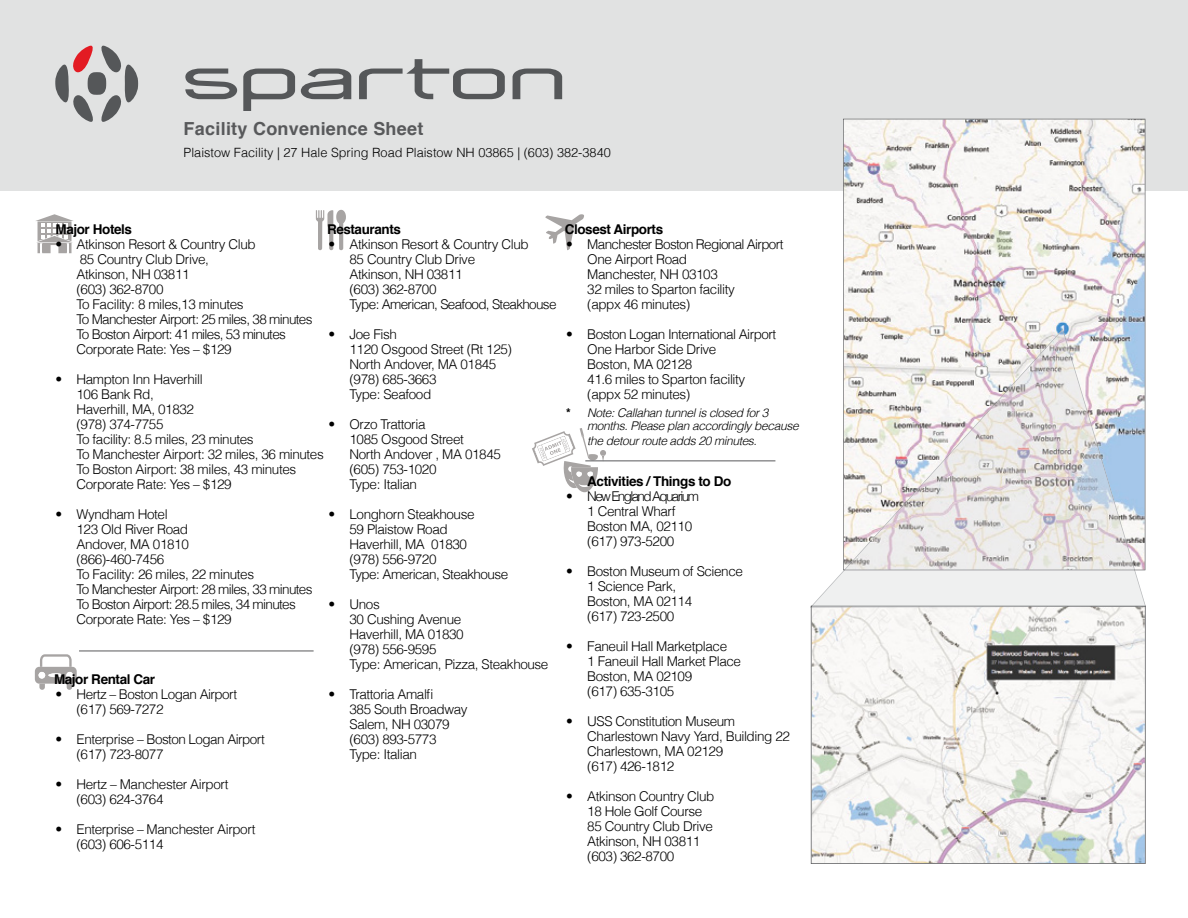
<style>
.page{position:relative;width:1188px;height:918px;background:#fff}
.page>*{position:absolute;margin:0;border:0;box-sizing:border-box;transform-origin:0 0}
.t1{font:700 18px "Helvetica";letter-spacing:.015em;color:#58595b}
.t2{font:300 13.5px/15px "Helvetica";letter-spacing:-.03em;color:#000}
.t3{font:700 13.5px "Helvetica";letter-spacing:-.03em;color:#000}
.t4{font:300 12.75px "Helvetica";color:#000}
.t5{font:italic 300 12px/13.5px "Helvetica";letter-spacing:-.03em;color:#000}
.s1{font-weight:700;font-style:normal}
</style>
<div class="page">
<div style="left:0;top:0;width:1188px;height:191px;background:#e1e2e2"></div>
<svg style="left:55px;top:45px;width:83px;height:77px"></svg>
<svg style="left:185px;top:69px;width:52px;height:30px"></svg>
<svg style="left:243px;top:69px;width:52px;height:42px"></svg>
<svg style="left:301px;top:69px;width:50px;height:30px"></svg>
<svg style="left:359px;top:59px;width:146px;height:40px"></svg>
<svg style="left:513px;top:69px;width:49px;height:30px"></svg>
<svg style="left:811px;top:608px;width:335px;height:256px;fill:#f6f4f3"></svg>
<svg style="left:843px;top:119px;width:302px;height:451px;fill:#f7f5f3"></svg>
<img style="left:844px;top:329px;width:291px;height:241px">
<svg style="left:810px;top:570px;width:336px;height:38px"></svg>
<svg style="left:545px;top:214px;width:39px;height:36px"></svg>
<svg style="left:316px;top:210px;width:30px;height:40px"></svg>
<svg style="left:36px;top:214px;width:37px;height:40px"></svg>
<svg style="left:35px;top:654px;width:42px;height:36px"></svg>
<div style="left:39px;top:672px;width:6px;height:7px;background:#fff;border-radius:50%"></div>
<div style="left:66px;top:672px;width:7px;height:7px;background:#fff;border-radius:50%"></div>
<svg style="left:48px;top:673px;width:15px;height:4px"></svg>
<svg style="left:532px;top:428px;width:74px;height:64px"></svg>
<hr style="left:79px;top:651px;width:235px;height:1px;background:#58595b">
<hr style="left:585px;top:460px;width:190px;height:1px;background:#58595b">
<h1 class="t1" style="left:184px;top:115px;width:241px">Facility Convenience Sheet</h1>
<p class="t4" style="left:184px;top:142px;width:429px">Plaistow Facility | 27 Hale Spring Road Plaistow NH 03865 | (603) 382-3840</p>
<p class="t3" style="left:56px;top:218px;width:78px">Major Hotels</p>
<p class="t2" style="left:77px;top:236px;width:237px;text-indent:-21px">• Atkinson Resort &amp; Country Club<br>85 Country Club Drive,<br>Atkinson, NH 03811<br>(603) 362-8700<br>To Facility: 8 miles,13 minutes<br>To Manchester Airport: 25 miles, 38 minutes<br>To Boston Airport: 41 miles, 53 minutes<br>Corporate Rate: Yes – $129</p>
<p class="t2" style="left:77px;top:371px;width:249px;text-indent:-21px">• Hampton Inn Haverhill<br>106 Bank Rd,<br>Haverhill, MA, 01832<br>(978) 374-7755<br>To facility: 8.5 miles, 23 minutes<br>To Manchester Airport: 32 miles, 36 minutes<br>To Boston Airport: 38 miles, 43 minutes<br>Corporate Rate: Yes – $129</p>
<p class="t2" style="left:77px;top:506px;width:237px;text-indent:-21px">• Wyndham Hotel<br>123 Old River Road<br>Andover, MA 01810<br>(866)-460-7456<br>To Facility: 26 miles, 22 minutes<br>To Manchester Airport: 28 miles, 33 minutes<br>To Boston Airport: 28.5 miles, 34 minutes<br>Corporate Rate: Yes – $129</p>
<p class="t3" style="left:327px;top:218px;width:75px">Restaurants</p>
<p class="t2" style="left:350px;top:236px;width:209px;text-indent:-21px">• Atkinson Resort &amp; Country Club<br>85 Country Club Drive<br>Atkinson, NH 03811<br>(603) 362-8700<br>Type: American, Seafood, Steakhouse</p>
<p class="t2" style="left:350px;top:326px;width:164px;text-indent:-21px">• Joe Fish<br>1120 Osgood Street (Rt 125)<br>North Andover, MA 01845 (978) 685-3663<br>Type: Seafood</p>
<p class="t2" style="left:350px;top:416px;width:153px;text-indent:-21px">• Orzo Trattoria<br>1085 Osgood Street<br>North Andover , MA 01845 (605) 753-1020<br>Type: Italian</p>
<p class="t2" style="left:350px;top:506px;width:160px;text-indent:-21px">• Longhorn Steakhouse<br>59 Plaistow Road<br>Haverhill, MA 01830<br>(978) 556-9720<br>Type: American, Steakhouse</p>
<p class="t2" style="left:350px;top:596px;width:200px;text-indent:-21px">• Unos<br>30 Cushing Avenue<br>Haverhill, MA 01830<br>(978) 556-9595<br>Type: American, Pizza, Steakhouse</p>
<p class="t2" style="left:350px;top:686px;width:120px;text-indent:-21px">• Trattoria Amalfi<br>385 South Broadway<br>Salem, NH 03079 (603) 893-5773<br>Type: Italian</p>
<p class="t3" style="left:54px;top:668px;width:103px">Major Rental Car</p>
<p class="t2" style="left:77px;top:686px;width:162px;text-indent:-21px">• Hertz – Boston Logan Airport (617) 569-7272</p>
<p class="t2" style="left:77px;top:731px;width:190px;text-indent:-21px">• Enterprise – Boston Logan Airport (617) 723-8077</p>
<p class="t2" style="left:77px;top:776px;width:154px;text-indent:-21px">• Hertz – Manchester Airport (603) 624-3764</p>
<p class="t2" style="left:77px;top:821px;width:180px;text-indent:-21px">• Enterprise – Manchester Airport (603) 606-5114</p>
<p class="t3" style="left:565px;top:218px;width:100px">Closest Airports</p>
<p class="t2" style="left:587px;top:236px;width:198px;text-indent:-21px">• Manchester Boston Regional Airport<br>One Airport Road<br>Manchester, NH 03103<br>32 miles to Sparton facility<br>(appx 46 minutes)</p>
<p class="t2" style="left:587px;top:326px;width:191px;text-indent:-21px">• Boston Logan International Airport<br>One Harbor Side Drive<br>Boston, MA 02128<br>41.6 miles to Sparton facility (appx 52 minutes)</p>
<p class="t5" style="left:587px;top:405px;width:213px;text-indent:-21px"><span class="s1">*</span> Note: Callahan tunnel is closed for 3 months. Please plan accordingly because</p>
<p class="t5" style="left:587px;top:434px;width:171px">the detour route adds 20 minutes.</p>
<p class="t3" style="left:587px;top:470px;width:146px">Activities / Things to Do</p>
<p class="t2" style="left:587px;top:488px;width:113px;text-indent:-21px">• New England Aquarium<br>1 Central Wharf<br>Boston MA, 02110 (617) 973-5200</p>
<p class="t2" style="left:587px;top:563px;width:157px;text-indent:-21px">• Boston Museum of Science<br>1 Science Park,<br>Boston, MA 02114<br>(617) 723-2500</p>
<p class="t2" style="left:587px;top:638px;width:155px;text-indent:-21px">• Faneuil Hall Marketplace<br>1 Faneuil Hall Market Place<br>Boston, MA 02109<br>(617) 635-3105</p>
<p class="t2" style="left:587px;top:713px;width:204px;text-indent:-21px">• USS Constitution Museum<br>Charlestown Navy Yard, Building 22<br>Charlestown, MA 02129<br>(617) 426-1812</p>
<p class="t2" style="left:587px;top:788px;width:129px;text-indent:-21px">• Atkinson Country Club<br>18 Hole Golf Course<br>85 Country Club Drive<br>Atkinson, NH 03811 (603) 362-8700</p>
</div>
